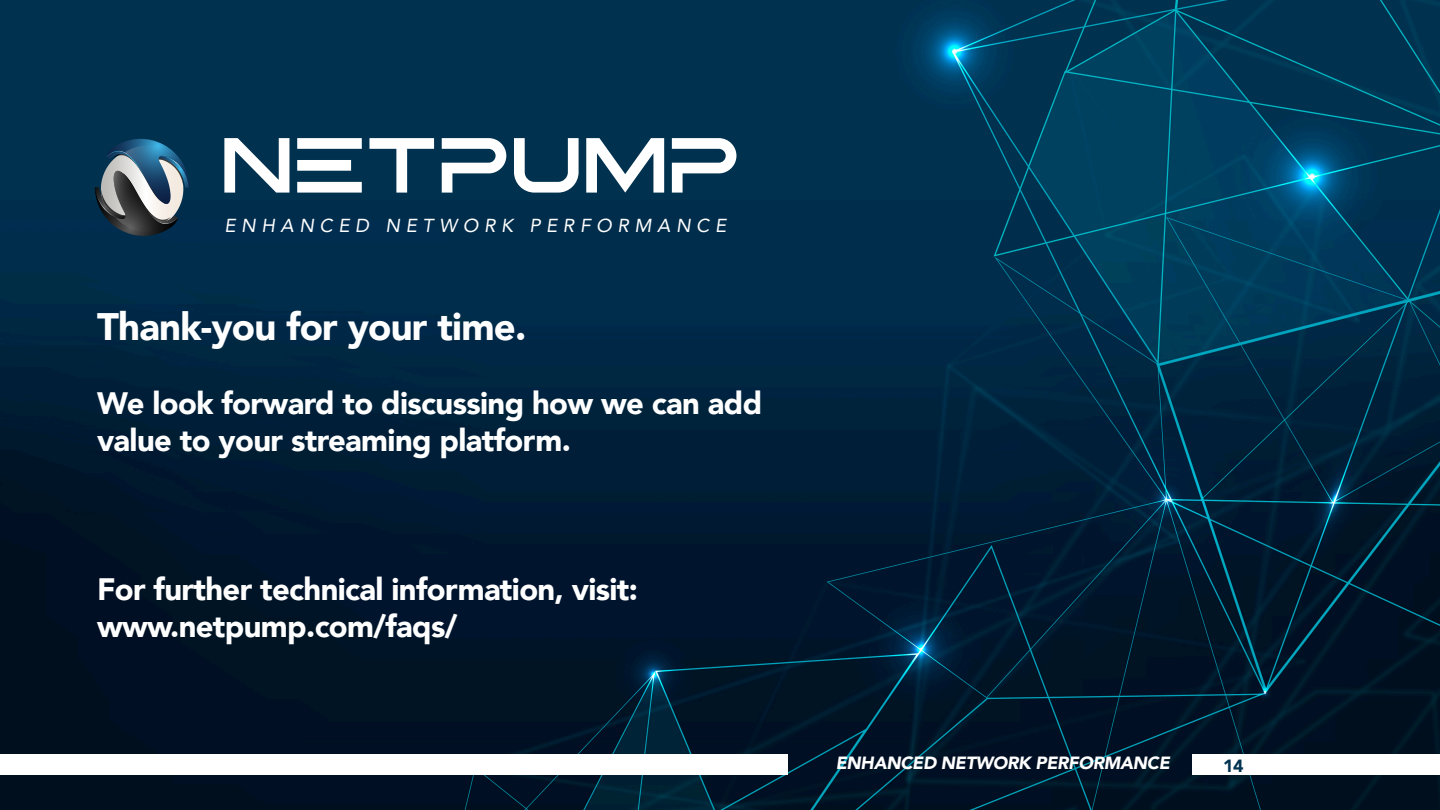
<style>
.page{position:relative;width:1440px;height:810px;background:#fff}
.page>*{position:absolute;margin:0;border:0;box-sizing:border-box;transform-origin:0 0}
.t1{font:900 38.25px "Avenir";letter-spacing:-.02em;color:#fff}
.t2{font:900 30.9px/37px "Avenir";letter-spacing:-.02em;color:#fff}
.t3{font:italic 18.75px "Avenir";letter-spacing:.3em;color:#fff}
.t4{font:italic 900 17.7px "Avenir";letter-spacing:-.02em;color:#fff}
.t5{font:900 17.7px "Avenir";color:#003351}
</style>
<div class="page">
<img style="left:0;top:0;width:1440px;height:810px">
<svg style="left:95px;top:189px;width:94px;height:46px;background:#566169"></svg>
<svg style="left:224px;top:189px;width:65px;height:4px"></svg>
<svg style="left:297px;top:189px;width:65px;height:4px"></svg>
<svg style="left:369px;top:189px;width:65px;height:4px"></svg>
<svg style="left:442px;top:189px;width:64px;height:4px"></svg>
<svg style="left:514px;top:189px;width:65px;height:4px"></svg>
<svg style="left:586px;top:189px;width:78px;height:4px"></svg>
<svg style="left:672px;top:189px;width:64px;height:4px"></svg>
<div style="left:97px;top:737px;width:146px;height:28px;background:#000f23"></div>
<svg style="left:95px;top:109px;width:1179px;height:80px;background:#22516b"></svg>
<svg style="left:1175px;top:751px;width:172px;height:2px"></svg>
<div style="left:95px;top:48px;width:400px;height:32px;background:#003250"></div>
<svg style="left:839px;top:227px;width:506px;height:476px;background:#00253e"></svg>
<div style="left:946px;top:754px;width:400px;height:11px;background:#000f23"></div>
<div style="left:1180px;top:756px;width:172px;height:11px;background:#000f23"></div>
<svg style="left:951px;top:753px;width:400px;height:11px"></svg>
<div style="left:0;top:755px;width:788px;height:20px;background:#fff"></div>
<div style="left:1192px;top:755px;width:248px;height:20px;background:#fff"></div>
<p class="t3" style="left:224px;top:214px;width:503px">ENHANCED NETWORK PERFORMANCE</p>
<p class="t1" style="left:97px;top:294px;width:431px">Thank-you for your time.</p>
<p class="t2" style="left:97px;top:384px;width:667px">We look forward to discussing how we can add value to your streaming platform.</p>
<p class="t2" style="left:97px;top:570px;width:543px">For further technical information, visit: www.netpump.com/faqs/</p>
<p class="t4" style="left:836px;top:748px;width:336px">ENHANCED NETWORK PERFORMANCE</p>
<p class="t5" style="left:1223px;top:751px;width:22px">14</p>
</div>
